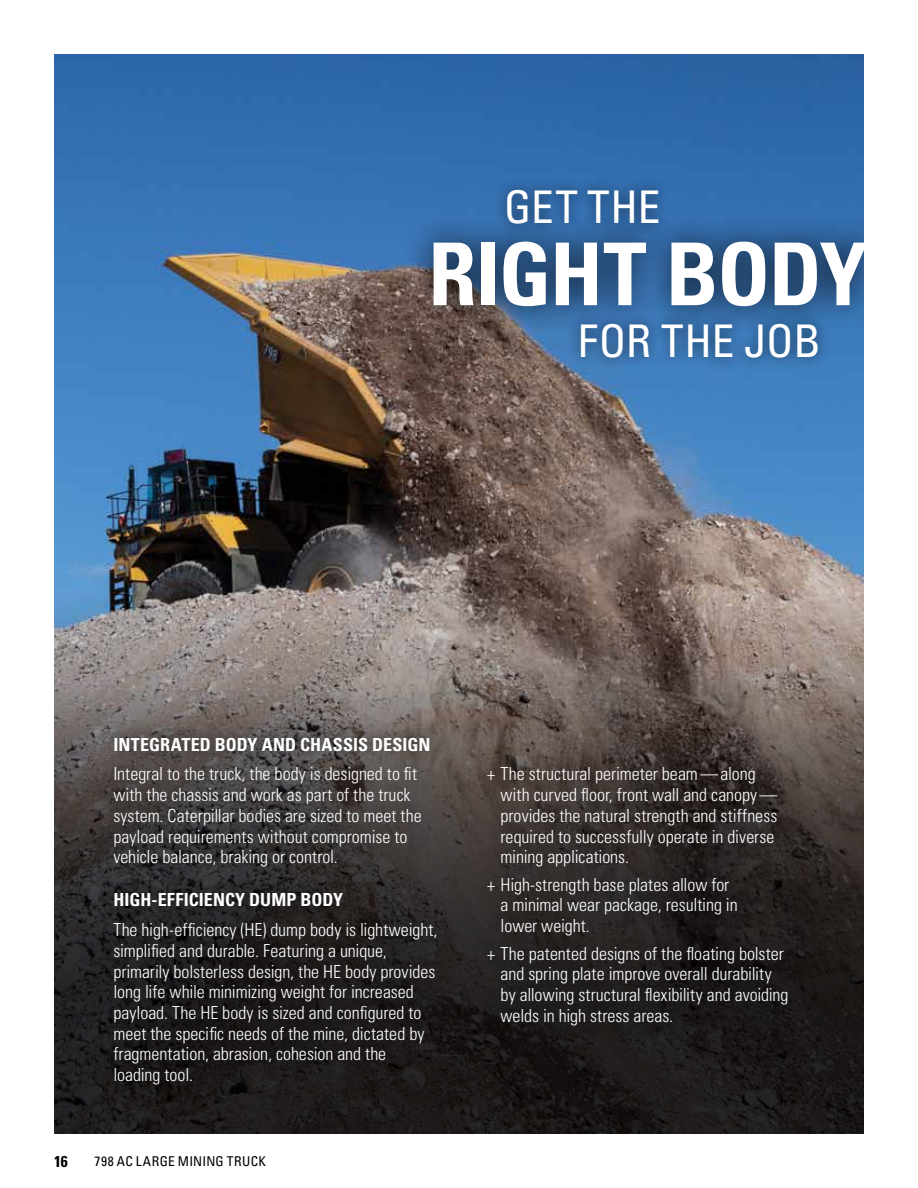
<style>
.page{position:relative;width:918px;height:1188px;background:#fff}
.page>*{position:absolute;margin:0;border:0;box-sizing:border-box;transform-origin:0 0}
.t1{font:700 condensed 86.7px "Univers LT Std";letter-spacing:-.015em;color:#fff}
.t2{font:condensed 45px "Univers LT Std";letter-spacing:-.005em;color:#fff}
.t3{font:300 condensed 18px/20.7px "Univers LT Std";color:#fff}
.t4{font:700 condensed 18px "Univers LT Std";letter-spacing:.005em;color:#fff}
.t5{font:700 condensed 15.75px "Univers LT Std";color:#000}
.t6{font:condensed 13.5px "Univers LT Std";letter-spacing:.025em;color:#000}
</style>
<div class="page">
<img style="left:54px;top:54px;width:810px;height:540px">
<svg style="left:54px;top:594px;width:810px;height:540px;background:#635b58"></svg>
<div style="left:96px;top:719px;width:710px;height:382px;background:#000;opacity:.75"></div>
<div style="left:495px;top:178px;width:176px;height:58px;background:#000;opacity:.53"></div>
<div style="left:404px;top:213px;width:489px;height:122px;background:#000;opacity:.77"></div>
<div style="left:569px;top:312px;width:261px;height:58px;background:#000;opacity:.53"></div>
<div style="left:864px;top:43px;width:45px;height:1118px;background:#fff"></div>
<h2 class="t2" style="left:504px;top:179px;width:158px">GET THE</h2>
<h1 class="t1" style="left:428px;top:221px;width:441px">RIGHT BODY</h1>
<h2 class="t2" style="left:578px;top:312px;width:244px">FOR THE JOB</h2>
<p class="t4" style="left:113px;top:733px;width:319px">INTEGRATED BODY AND CHASSIS DESIGN</p>
<p class="t3" style="left:113px;top:764px;width:310px">Integral to the truck, the body is designed to fit with the chassis and work as part of the truck system. Caterpillar bodies are sized to meet the payload requirements without compromise to vehicle balance, braking or control.</p>
<p class="t4" style="left:113px;top:889px;width:231px">HIGH-EFFICIENCY DUMP BODY</p>
<p class="t3" style="left:113px;top:919px;width:326px">The high-efficiency (HE) dump body is lightweight, simplified and durable. Featuring a unique, primarily bolsterless design, the HE body provides long life while minimizing weight for increased payload. The HE body is sized and configured to meet the specific needs of the mine, dictated by fragmentation, abrasion, cohesion and the loading tool.</p>
<p class="t5" style="left:54px;top:1151px;width:15px">16</p>
<p class="t6" style="left:94px;top:1153px;width:173px">798 AC LARGE MINING TRUCK</p>
<p class="t3" style="left:501px;top:764px;width:278px;text-indent:-14px">+ The structural perimeter beam—along with curved floor, front wall and canopy— provides the natural strength and stiffness required to successfully operate in diverse mining applications.</p>
<p class="t3" style="left:501px;top:874px;width:239px;text-indent:-14px">+ High-strength base plates allow for a minimal wear package, resulting in lower weight.</p>
<p class="t3" style="left:501px;top:943px;width:290px;text-indent:-14px">+ The patented designs of the floating bolster and spring plate improve overall durability by allowing structural flexibility and avoiding welds in high stress areas.</p>
</div>
